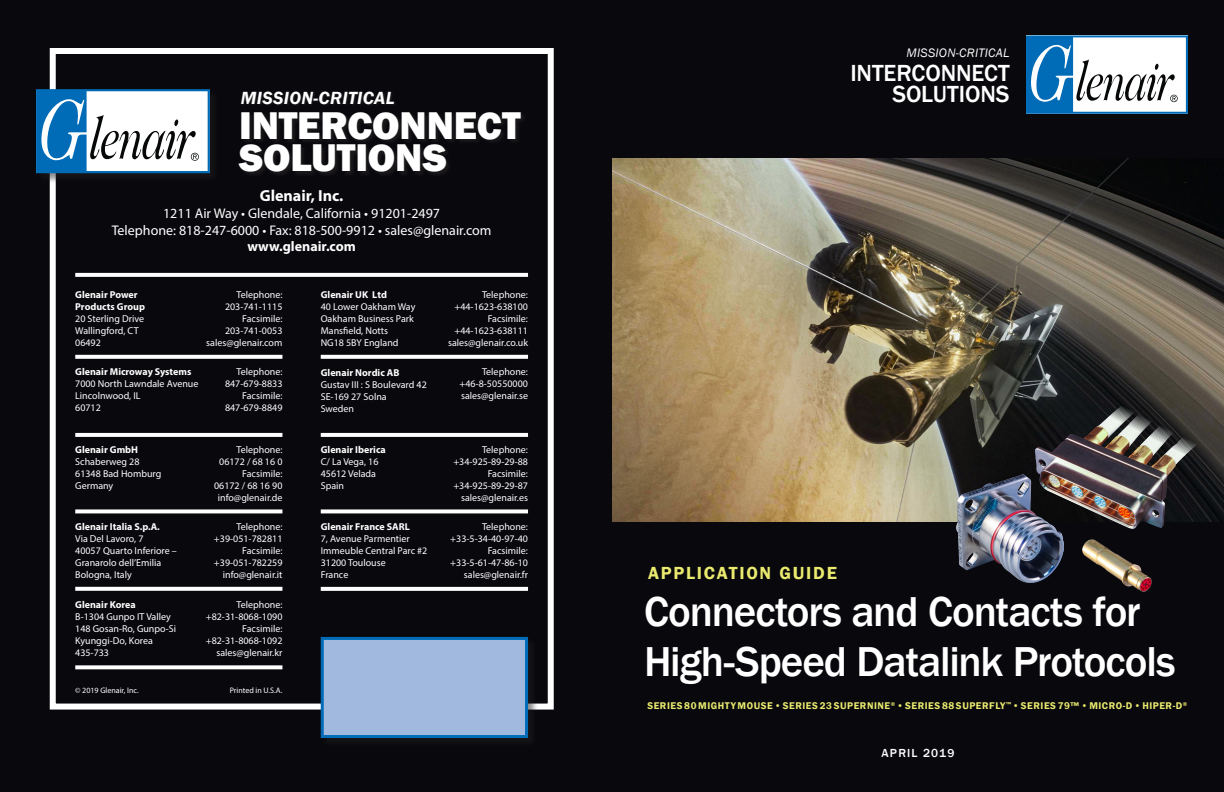
<style>
.page{position:relative;width:1224px;height:792px;background:#fff}
.page>*{position:absolute;margin:0;border:0;box-sizing:border-box;transform-origin:0 0}
.FC_title{font:500 43px/50px "Franklin Gothic";letter-spacing:-.03em;color:#fff}
.t1{font:800 39.8px/32.6px "Franklin Gothic";letter-spacing:-.005em;color:#fff}
.t2{font:500 24px/20.8px "Franklin Gothic";letter-spacing:-.005em;color:#fff;text-align:right}
.t3{font:italic 600 18.1px "Franklin Gothic";letter-spacing:.02em;color:#fff}
.t4{font:600 18px "Franklin Gothic";letter-spacing:.1em;color:#eaea6f}
.t5{font:700 16px "Myriad Pro";color:#fff}
.t6{font:14px "Myriad Pro";color:#fff}
.t7{font:700 14px "Myriad Pro";color:#fff}
.t8{font:italic 12.7px "Franklin Gothic";letter-spacing:.02em;color:#fff}
.FC_date{font:500 12px "Franklin Gothic";letter-spacing:.1em;color:#fff}
.BC_tel_fax{font:10px "Myriad Pro";color:#fff}
.BC_address{font:10px/12px "Myriad Pro";color:#fff}
.BC_h{font:700 10px/12px "Myriad Pro";color:#fff}
.t9{font:600 10px "Franklin Gothic";letter-spacing:.055em;color:#eaea6f}
.t10{font:8px "Myriad Pro";color:#fff}
</style>
<div class="page">
<div style="left:612px;top:0;width:612px;height:792px;background:#08080d"></div>
<svg style="left:1026px;top:35px;width:162px;height:79px;background:#a3c1d7"></svg>
<img style="left:612px;top:158px;width:612px;height:364px">
<img style="left:1035px;top:406px;width:172px;height:123px">
<img style="left:1082px;top:539px;width:70px;height:53px">
<img style="left:956px;top:475px;width:107px;height:107px">
<div style="left:0;top:0;width:612px;height:792px;background:#08080d"></div>
<div style="left:50px;top:48px;width:504px;height:662px;background:#08080d;border:6px solid #fff"></div>
<div style="left:36px;top:89px;width:184px;height:95px;background:#231f20;opacity:.5"></div>
<svg style="left:36px;top:89px;width:174px;height:84px;background:#a2c1d7"></svg>
<svg style="left:75px;top:273px;width:453px;height:4px;background:#f7f7f7"></svg>
<svg style="left:75px;top:355px;width:207px;height:4px"></svg>
<svg style="left:75px;top:433px;width:207px;height:4px"></svg>
<svg style="left:75px;top:509px;width:207px;height:4px"></svg>
<svg style="left:75px;top:587px;width:207px;height:4px"></svg>
<svg style="left:75px;top:665px;width:207px;height:4px"></svg>
<svg style="left:321px;top:355px;width:207px;height:4px"></svg>
<svg style="left:321px;top:433px;width:207px;height:4px"></svg>
<svg style="left:321px;top:509px;width:207px;height:4px"></svg>
<svg style="left:321px;top:587px;width:207px;height:4px"></svg>
<div style="left:320px;top:636px;width:218px;height:112px;background:#110f13"></div>
<div style="left:321px;top:637px;width:207px;height:101px;background:#a2b9df;border:3px solid #006bb6"></div>
<div style="left:239px;top:112px;width:288px;height:66px;background:#100f13"></div>
<div style="left:240px;top:91px;width:157px;height:16px;background:#100f12"></div>
<p class="t3" style="left:241px;top:86px;width:155px">MISSION-CRITICAL</p>
<p class="t1" style="left:239px;top:109px;width:283px">INTERCONNECT<br>SOLUTIONS</p>
<p class="t5" style="left:260px;top:185px;width:85px">Glenair, Inc.</p>
<p class="t6" style="left:163px;top:204px;width:279px">1211 Air Way • Glendale, California • 91201-2497</p>
<p class="t6" style="left:112px;top:221px;width:381px">Telephone: 818-247-6000 • Fax: 818-500-9912 • sales@glenair.com</p>
<p class="t7" style="left:247px;top:238px;width:110px">www.glenair.com</p>
<p class="BC_tel_fax" style="left:482px;top:288px;width:48px">Telephone:</p>
<p class="BC_tel_fax" style="left:454px;top:300px;width:75px">+44-1623-638100</p>
<p class="BC_tel_fax" style="left:488px;top:312px;width:42px">Facsimile:</p>
<p class="BC_tel_fax" style="left:454px;top:324px;width:75px">+44-1623-638111</p>
<p class="BC_tel_fax" style="left:448px;top:336px;width:81px">sales@glenair.co.uk</p>
<p class="BC_tel_fax" style="left:236px;top:288px;width:47px">Telephone:</p>
<p class="BC_tel_fax" style="left:225px;top:300px;width:59px">203-741-1115</p>
<p class="BC_tel_fax" style="left:242px;top:312px;width:42px">Facsimile:</p>
<p class="BC_tel_fax" style="left:225px;top:324px;width:59px">203-741-0053</p>
<p class="BC_tel_fax" style="left:206px;top:336px;width:78px">sales@glenair.com</p>
<p class="BC_h" style="left:321px;top:288px;width:68px">Glenair UK Ltd</p>
<p class="BC_address" style="left:321px;top:300px;width:96px">40 Lower Oakham Way</p>
<p class="BC_address" style="left:321px;top:312px;width:95px">Oakham Business Park</p>
<p class="BC_address" style="left:321px;top:324px;width:79px">Mansfield, Notts<br>NG18 5BY England</p>
<p class="BC_h" style="left:75px;top:288px;width:71px">Glenair Power<br>Products Group</p>
<p class="BC_address" style="left:75px;top:312px;width:70px">20 Sterling Drive</p>
<p class="BC_address" style="left:75px;top:324px;width:65px">Wallingford, CT</p>
<p class="BC_address" style="left:75px;top:336px;width:27px">06492</p>
<p class="BC_h" style="left:75px;top:365px;width:118px">Glenair Microway Systems</p>
<p class="BC_address" style="left:75px;top:378px;width:125px">7000 North Lawndale Avenue</p>
<p class="BC_address" style="left:75px;top:390px;width:67px">Lincolnwood, IL</p>
<p class="BC_address" style="left:75px;top:402px;width:27px">60712</p>
<p class="BC_tel_fax" style="left:236px;top:366px;width:47px">Telephone:</p>
<p class="BC_tel_fax" style="left:225px;top:378px;width:59px">847-679-8833</p>
<p class="BC_tel_fax" style="left:242px;top:390px;width:42px">Facsimile:</p>
<p class="BC_tel_fax" style="left:225px;top:402px;width:59px">847-679-8849</p>
<p class="BC_h" style="left:75px;top:443px;width:64px">Glenair GmbH</p>
<p class="BC_address" style="left:75px;top:455px;width:66px">Schaberweg 28</p>
<p class="BC_address" style="left:75px;top:467px;width:88px">61348 Bad Homburg</p>
<p class="BC_address" style="left:75px;top:479px;width:40px">Germany</p>
<p class="BC_h" style="left:75px;top:521px;width:86px">Glenair Italia S.p.A.</p>
<p class="BC_address" style="left:75px;top:533px;width:70px">Via Del Lavoro, 7</p>
<p class="BC_address" style="left:75px;top:545px;width:103px">40057 Quarto Inferiore –<br>Granarolo dell’Emilia</p>
<p class="BC_address" style="left:75px;top:569px;width:58px">Bologna, Italy</p>
<p class="BC_h" style="left:75px;top:598px;width:62px">Glenair Korea</p>
<p class="BC_address" style="left:75px;top:610px;width:102px">B-1304 Gunpo IT Valley<br>148 Gosan-Ro, Gunpo-Si<br>Kyunggi-Do, Korea</p>
<p class="BC_address" style="left:75px;top:646px;width:35px">435-733</p>
<p class="BC_tel_fax" style="left:236px;top:443px;width:47px">Telephone:</p>
<p class="BC_tel_fax" style="left:219px;top:455px;width:65px">06172 / 68 16 0</p>
<p class="BC_tel_fax" style="left:242px;top:467px;width:42px">Facsimile:</p>
<p class="BC_tel_fax" style="left:214px;top:479px;width:70px">06172 / 68 16 90</p>
<p class="BC_tel_fax" style="left:218px;top:491px;width:66px">info@glenair.de</p>
<p class="BC_tel_fax" style="left:236px;top:521px;width:47px">Telephone:</p>
<p class="BC_tel_fax" style="left:214px;top:533px;width:70px">+39-051-782811</p>
<p class="BC_tel_fax" style="left:242px;top:545px;width:42px">Facsimile:</p>
<p class="BC_tel_fax" style="left:214px;top:557px;width:70px">+39-051-782259</p>
<p class="BC_tel_fax" style="left:223px;top:569px;width:61px">info@glenair.it</p>
<p class="BC_tel_fax" style="left:236px;top:598px;width:47px">Telephone:</p>
<p class="BC_tel_fax" style="left:206px;top:610px;width:78px">+82-31-8068-1090</p>
<p class="BC_tel_fax" style="left:242px;top:622px;width:42px">Facsimile:</p>
<p class="BC_tel_fax" style="left:206px;top:634px;width:78px">+82-31-8068-1092</p>
<p class="BC_tel_fax" style="left:216px;top:646px;width:68px">sales@glenair.kr</p>
<p class="t10" style="left:75px;top:685px;width:65px">© 2019 Glenair, Inc.</p>
<p class="t10" style="left:230px;top:685px;width:54px">Printed in U.S.A.</p>
<p class="BC_h" style="left:321px;top:366px;width:80px">Glenair Nordic AB</p>
<p class="BC_address" style="left:321px;top:378px;width:108px">Gustav III : S Boulevard 42</p>
<p class="BC_address" style="left:321px;top:390px;width:68px">SE-169 27 Solna</p>
<p class="BC_address" style="left:321px;top:402px;width:35px">Sweden</p>
<p class="BC_h" style="left:321px;top:443px;width:67px">Glenair Iberica</p>
<p class="BC_address" style="left:321px;top:456px;width:59px">C/ La Vega, 16</p>
<p class="BC_address" style="left:321px;top:468px;width:57px">45612 Velada</p>
<p class="BC_address" style="left:321px;top:480px;width:25px">Spain</p>
<p class="BC_h" style="left:321px;top:521px;width:91px">Glenair France SARL</p>
<p class="BC_address" style="left:321px;top:533px;width:91px">7, Avenue Parmentier</p>
<p class="BC_address" style="left:321px;top:545px;width:108px">Immeuble Central Parc #2</p>
<p class="BC_address" style="left:321px;top:557px;width:66px">31200 Toulouse</p>
<p class="BC_address" style="left:321px;top:569px;width:29px">France</p>
<p class="BC_tel_fax" style="left:482px;top:366px;width:48px">Telephone:</p>
<p class="BC_tel_fax" style="left:460px;top:378px;width:70px">+46-8-50550000</p>
<p class="BC_tel_fax" style="left:461px;top:390px;width:68px">sales@glenair.se</p>
<p class="BC_tel_fax" style="left:482px;top:443px;width:48px">Telephone:</p>
<p class="BC_tel_fax" style="left:453px;top:455px;width:76px">+34-925-89-29-88</p>
<p class="BC_tel_fax" style="left:488px;top:467px;width:42px">Facsimile:</p>
<p class="BC_tel_fax" style="left:453px;top:479px;width:76px">+34-925-89-29-87</p>
<p class="BC_tel_fax" style="left:461px;top:491px;width:68px">sales@glenair.es</p>
<p class="BC_tel_fax" style="left:482px;top:521px;width:48px">Telephone:</p>
<p class="BC_tel_fax" style="left:450px;top:533px;width:79px">+33-5-34-40-97-40</p>
<p class="BC_tel_fax" style="left:488px;top:545px;width:42px">Facsimile:</p>
<p class="BC_tel_fax" style="left:450px;top:557px;width:79px">+33-5-61-47-86-10</p>
<p class="BC_tel_fax" style="left:464px;top:569px;width:66px">sales@glenair.fr</p>
<p class="t8" style="left:907px;top:44px;width:105px">MISSION-CRITICAL</p>
<p class="t2" style="left:850px;top:63px;width:161px">INTERCONNECT<br>SOLUTIONS</p>
<p class="t4" style="left:648px;top:562px;width:190px">APPLICATION GUIDE</p>
<p class="FC_title" style="left:644px;top:587px;width:533px">Connectors and Contacts for<br>High-Speed Datalink Protocols</p>
<p class="t9" style="left:647px;top:699px;width:541px">SERIES 80 MIGHTY MOUSE • SERIES 23 SUPERNINE<sup>®</sup> • SERIES 88 SUPERFLY<sup>™</sup> • SERIES 79™ • MICRO-D • HIPER-D<sup>®</sup></p>
<p class="FC_date" style="left:882px;top:746px;width:74px">APRIL 2019</p>
</div>
